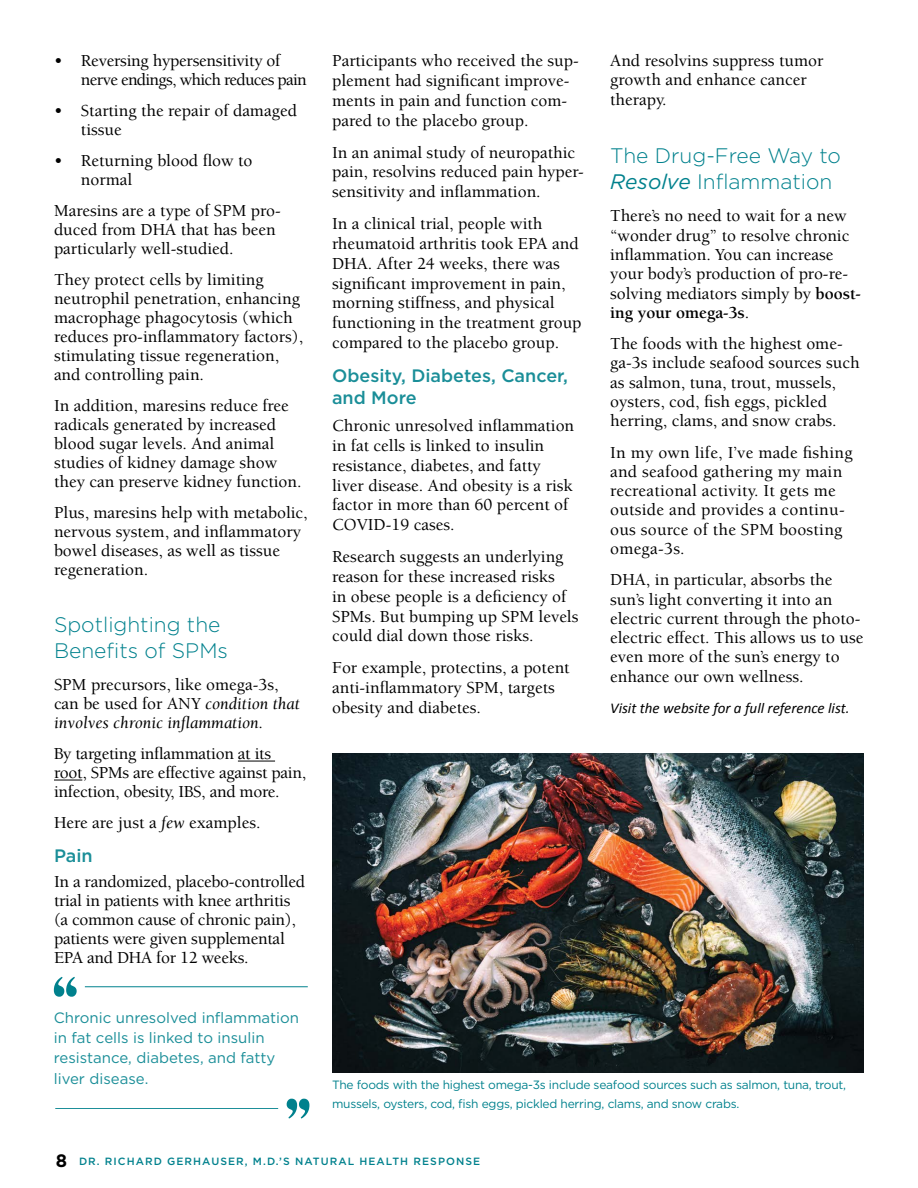
<style>
.page{position:relative;width:918px;height:1188px;background:#fff}
.page>*{position:absolute;margin:0;border:0;box-sizing:border-box;transform-origin:0 0}
.t1{font:300 21px/25.5px "Gotham";color:#00818d}
.t2{font:500 18px/22.2px "Gotham";color:#1a8e98}
.t3{font:500 17.25px/19.8px "Berkeley Std";color:#000}
.t4{font:15px/20.2px "Gotham";color:#1a8e98}
.t5{font:italic 15px "Calibri";color:#000}
.t6{font:12px/18.3px "Gotham";letter-spacing:-.02em;color:#00818d}
.t7{font:500 10.5px "Gotham";letter-spacing:.1em;color:#00818d}
.s1{font-weight:400;font-style:italic}
.s2{font-weight:700}
.s3{font-weight:700;font-size:18px;color:#000}
</style>
<div class="page">
<hr style="left:238px;top:761px;width:37px;height:1px;background:#000">
<svg style="left:54px;top:780px;width:28px;height:1px"></svg>
<img style="left:332px;top:753px;width:532px;height:319px">
<svg style="left:54px;top:977px;width:23px;height:20px"></svg>
<hr style="left:85px;top:987px;width:223px;height:1px;background:#00818d">
<svg style="left:287px;top:1099px;width:22px;height:20px"></svg>
<hr style="left:55px;top:1108px;width:223px;height:1px;background:#00818d">
<p class="t3" style="left:81px;top:52px;width:227px;line-height:19px;text-indent:-27px">• Reversing hypersensitivity of nerve endings, which reduces pain</p>
<p class="t3" style="left:81px;top:102px;width:217px;line-height:18.9px;text-indent:-27px">• Starting the repair of damaged tissue</p>
<p class="t3" style="left:81px;top:152px;width:173px;line-height:18.9px;text-indent:-27px">• Returning blood flow to normal</p>
<p class="t3" style="left:54px;top:201px;width:228px;line-height:19px">Maresins are a type of SPM pro&shy;duced from DHA that has been particularly well-studied.</p>
<p class="t3" style="left:54px;top:270px;width:251px;line-height:19px">They protect cells by limiting neutrophil penetration, enhancing macrophage phagocytosis (which reduces pro-inflammatory factors), stimulating tissue regeneration, and controlling pain.</p>
<p class="t3" style="left:54px;top:396px;width:249px;line-height:19px">In addition, maresins reduce free radicals generated by increased blood sugar levels. And animal studies of kidney damage show they can preserve kidney function.</p>
<p class="t3" style="left:54px;top:503px;width:255px;line-height:19px">Plus, maresins help with metabolic, nervous system, and inflammatory bowel diseases, as well as tissue regeneration.</p>
<p class="t1" style="left:54px;top:612px;width:176px">Spotlighting the<br>Benefits of SPMs</p>
<p class="t3" style="left:54px;top:676px;width:247px;line-height:18.9px">SPM precursors, like omega-3s, can be used for ANY <span class="s1">condition that involves chronic inflammation.</span></p>
<p class="t3" style="left:54px;top:745px;width:254px;line-height:18.9px">By targeting inflammation at its root, SPMs are effective against pain, infection, obesity, IBS, and more.</p>
<p class="t3" style="left:54px;top:813px;width:208px">Here are just a <span class="s1">few</span> examples.</p>
<p class="t2" style="left:54px;top:844px;width:40px">Pain</p>
<p class="t3" style="left:54px;top:873px;width:253px;line-height:19px">In a randomized, placebo-controlled trial in patients with knee arthritis (a common cause of chronic pain), patients were given supplemental EPA and DHA for 12 weeks.</p>
<p class="t4" style="left:54px;top:1007px;width:247px">Chronic unresolved inflammation in fat cells is linked to insulin resistance, diabetes, and fatty liver disease.</p>
<p class="t3" style="left:332px;top:51px;width:248px">Participants who received the sup&shy;plement had significant improve&shy;ments in pain and function com&shy;pared to the placebo group.</p>
<p class="t3" style="left:332px;top:143px;width:253px">In an animal study of neuropathic pain, resolvins reduced pain hyper&shy;sensitivity and inflammation.</p>
<p class="t3" style="left:332px;top:214px;width:251px">In a clinical trial, people with rheumatoid arthritis took EPA and<br>DHA. After 24 weeks, there was significant improvement in pain, morning stiffness, and physical functioning in the treatment group compared to the placebo group.</p>
<p class="t2" style="left:332px;top:365px;width:237px">Obesity, Diabetes, Cancer, and More</p>
<p class="t3" style="left:332px;top:416px;width:244px">Chronic unresolved inflammation in fat cells is linked to insulin resistance, diabetes, and fatty liver disease. And obesity is a risk factor in more than 60 percent of<br>COVID-19 cases.</p>
<p class="t3" style="left:332px;top:547px;width:248px">Research suggests an underlying reason for these increased risks<br>in obese people is a deficiency of<br>SPMs. But bumping up SPM levels could dial down those risks.</p>
<p class="t3" style="left:332px;top:658px;width:239px">For example, protectins, a potent anti-inflammatory SPM, targets obesity and diabetes.</p>
<p class="t3" style="left:610px;top:51px;width:215px;line-height:19.4px">And resolvins suppress tumor growth and enhance cancer therapy.</p>
<p class="t1" style="left:610px;top:142px;width:232px">The Drug-Free Way to<br><span class="s1">Resolve</span> Inflammation</p>
<p class="t3" style="left:610px;top:207px;width:252px;line-height:19.4px">There’s no need to wait for a new “wonder drug” to resolve chronic inflammation. You can increase your body’s production of pro-re&shy;solving mediators simply by <span class="s2">boost&shy;ing your omega-3s</span>.</p>
<p class="t3" style="left:610px;top:334px;width:251px;line-height:19.4px">The foods with the highest ome&shy;ga-3s include seafood sources such as salmon, tuna, trout, mussels, oysters, cod, fish eggs, pickled herring, clams, and snow crabs.</p>
<p class="t3" style="left:610px;top:443px;width:244px;line-height:19.4px">In my own life, I’ve made fishing and seafood gathering my main recreational activity. It gets me outside and provides a continu&shy;ous source of the SPM boosting omega-3s.</p>
<p class="t3" style="left:610px;top:571px;width:255px;line-height:19.4px">DHA, in particular, absorbs the sun’s light converting it into an electric current through the photo&shy;electric effect. This allows us to use even more of the sun’s energy to enhance our own wellness.</p>
<p class="t5" style="left:610px;top:698px;width:241px">Visit the website for a full reference list.</p>
<p class="t6" style="left:332px;top:1076px;width:516px">The foods with the highest omega-3s include seafood sources such as salmon, tuna, trout, mussels, oysters, cod, fish eggs, pickled herring, clams, and snow crabs.</p>
<p class="t7" style="left:56px;top:1154px;width:426px"><span class="s3">8</span> DR. RICHARD GERHAUSER, M.D.’S NATURAL HEALTH RESPONSE</p>
</div>
